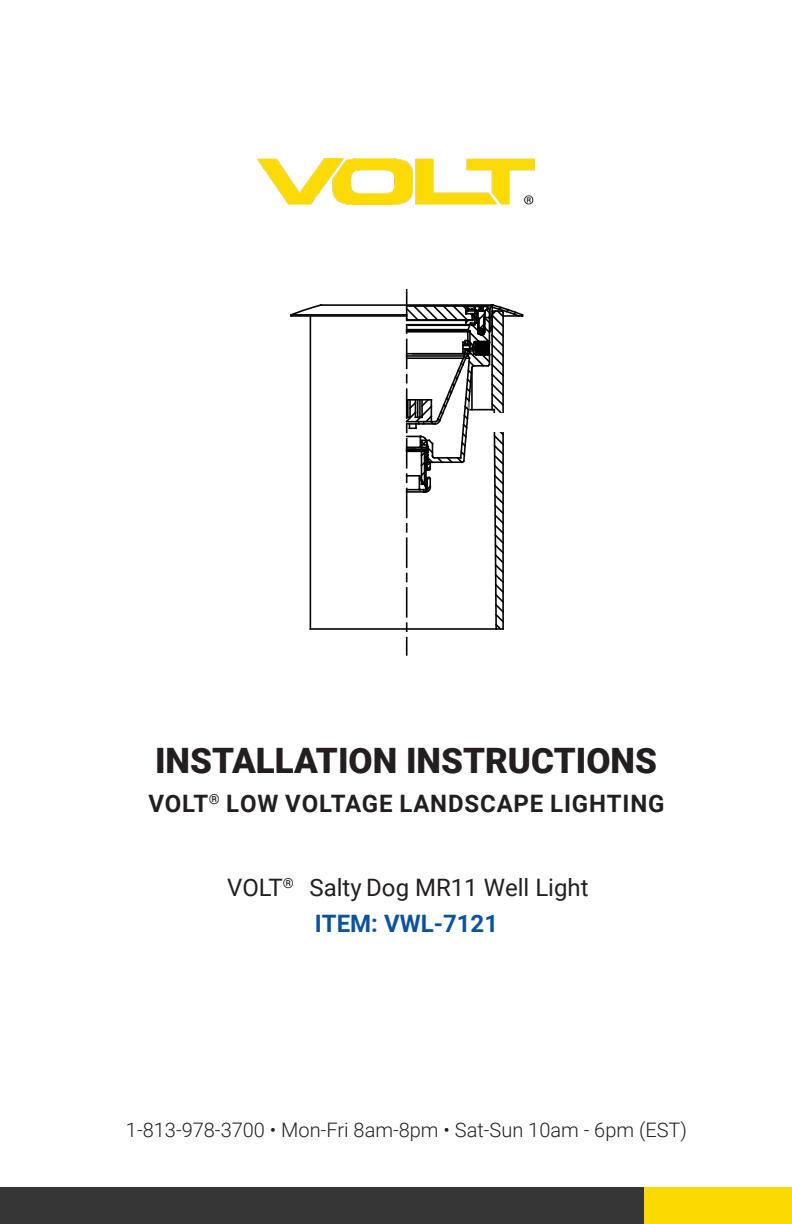
<style>
.page{position:relative;width:792px;height:1224px;background:#fff}
.page>*{position:absolute;margin:0;border:0;box-sizing:border-box;transform-origin:0 0}
.t1{font:900 35px "Roboto";color:#231f20}
.t2{font:24px/36px "Roboto";color:#231f20;text-align:center}
.t3{font:700 24px "Roboto";letter-spacing:.035em;color:#231f20}
.t4{font:300 20px "Roboto";color:#231f20}
.s1{font-style:inherit}
.s2{font-weight:700;color:#0c539f}
</style>
<div class="page">
<img style="left:257px;top:158px;width:278px;height:47px">
<div style="left:0;top:1188px;width:644px;height:36px;background:#363636"></div>
<div style="left:644px;top:1188px;width:148px;height:36px;background:#fcd900"></div>
<hr style="left:310px;top:628px;width:193px;height:2px;background:#030303">
<hr style="left:291px;top:315px;width:116px;height:2px;background:#030303">
<hr style="left:310px;top:316px;width:1px;height:313px;background:#030303">
<hr style="left:291px;top:314px;width:116px;height:2px;background:#030303">
<hr style="left:321px;top:304px;width:171px;height:2px;background:#030303">
<svg style="left:290px;top:304px;width:33px;height:13px"></svg>
<svg style="left:404px;top:290px;width:120px;height:365px"></svg>
<div style="left:489px;top:413px;width:43px;height:19px;background:#fff"></div>
<p class="t1" style="left:155px;top:736px;width:503px">INSTALLATION INSTRUCTIONS</p>
<p class="t3" style="left:148px;top:786px;width:518px">VOLT<sup>®</sup> LOW VOLTAGE LANDSCAPE LIGHTING</p>
<p class="t2" style="left:227px;top:868px;width:363px"><span class="s1">VOLT</span><sup>®</sup> Salty Dog MR11 Well Light<br><span class="s2">ITEM:</span> <span class="s2">VWL-7121</span></p>
<p class="t4" style="left:126px;top:1116px;width:563px">1-813-978-3700 • Mon-Fri 8am-8pm • Sat-Sun 10am - 6pm (EST)</p>
</div>
